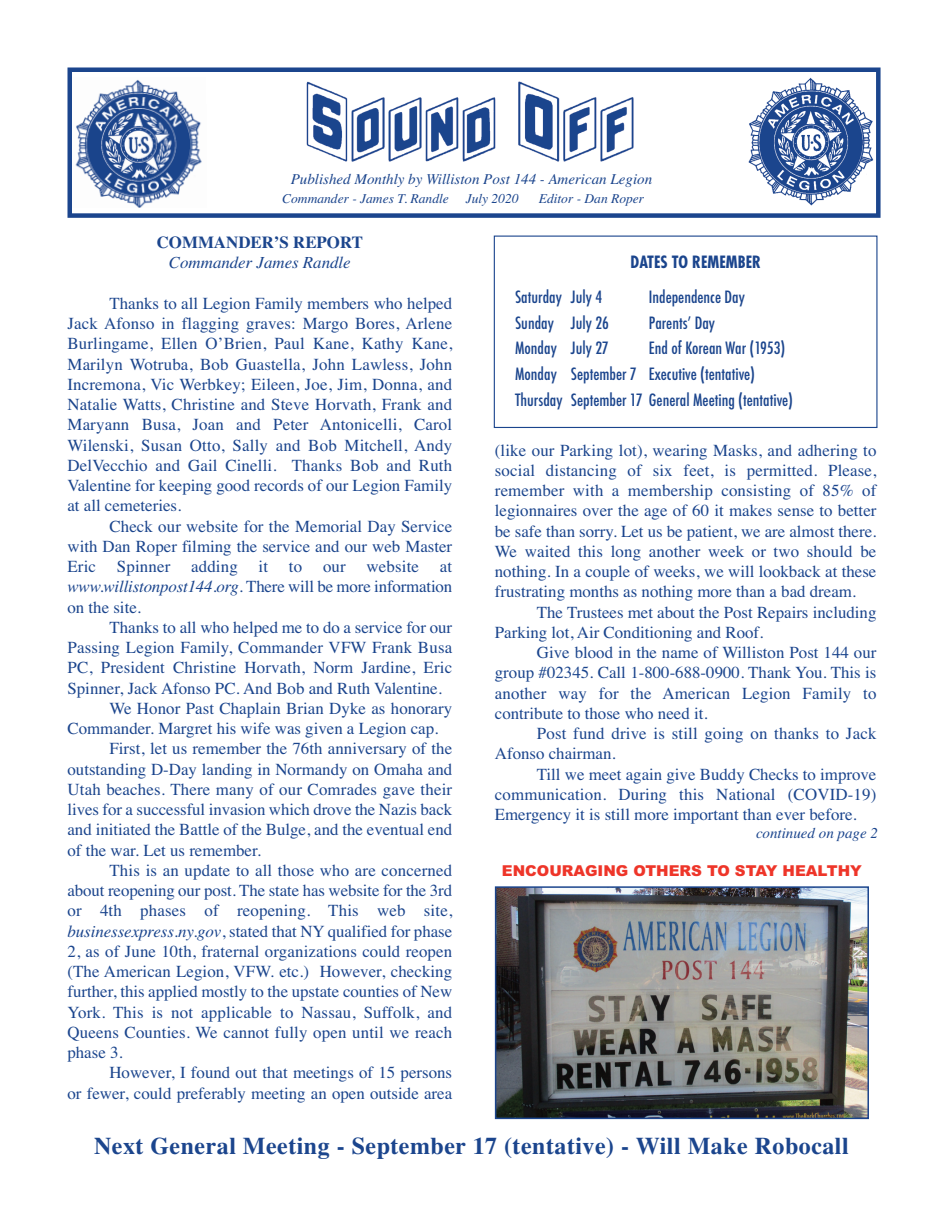
<style>
.page{position:relative;width:945px;height:1215px;background:#fff}
.page>*{position:absolute;margin:0;border:0;box-sizing:border-box;transform-origin:0 0}
.t1{font:700 24px "Times";letter-spacing:.02em;color:#1b458d}
.t2{font:16.8px/20.2px "Times";color:#1b458d;text-align:justify}
.t3{font:italic 16.8px "Times";color:#1b458d}
.t4{font:700 16.8px "Times";color:#1b458d}
.t5{font:500 condensed 16.5px/25.8px "Futura";color:#1b458d}
.t6{font:700 condensed 16.5px "Futura";color:#1b458d}
.t7{font:italic 15px "Times";color:#1b458d}
.t8{font:900 15px "Arial";color:#ee3529}
.t9{font:italic 13.5px "Times";color:#1b458d}
.s1{font-style:italic}
</style>
<div class="page">
<div style="left:68px;top:68px;width:813px;height:150px;border:4px solid #1b458d"></div>
<img style="left:748px;top:77px;width:126px;height:129px">
<div style="left:494px;top:236px;width:384px;height:192px;border:1px solid #1b458d"></div>
<img style="left:72px;top:77px;width:130px;height:130px">
<img style="left:306px;top:81px;width:328px;height:81px">
<img style="left:498px;top:889px;width:368px;height:227px">
<div style="left:495px;top:886px;width:374px;height:233px;border:2px solid #1b458d"></div>
<p class="t7" style="left:291px;top:170px;width:363px">Published Monthly by Williston Post 144 - American Legion</p>
<p class="t9" style="left:282px;top:191px;width:238px">Commander - James T. Randle July 2020</p>
<p class="t9" style="left:539px;top:191px;width:107px">Editor - Dan Roper</p>
<p class="t4" style="left:157px;top:233px;width:208px">COMMANDER’S REPORT</p>
<p class="t3" style="left:169px;top:253px;width:183px">Commander James Randle</p>
<p class="t2" style="left:67px;top:293px;width:386px;text-indent:42px">Thanks to all Legion Family members who helped Jack Afonso in flagging graves: Margo Bores, Arlene Burlingame, Ellen O’Brien, Paul Kane, Kathy Kane, Marilyn Wotruba, Bob Guastella, John Lawless, John Incremona, Vic Werbkey; Eileen, Joe, Jim, Donna, and Natalie Watts, Christine and Steve Horvath, Frank and Maryann Busa, Joan and Peter Antonicelli, Carol Wilenski, Susan Otto, Sally and Bob Mitchell, Andy DelVecchio and Gail Cinelli. Thanks Bob and Ruth Valentine for keeping good records of our Legion Family at all cemeteries.</p>
<p class="t2" style="left:68px;top:516px;width:386px;text-indent:42px">Check our website for the Memorial Day Service with Dan Roper filming the service and our web Master Eric Spinner adding it to our website at <span class="s1">www.willistonpost144.org</span>. There will be more information on the site.</p>
<p class="t2" style="left:110px;top:617px;width:344px">Thanks to all who helped me to do a service for our</p>
<p class="t2" style="left:68px;top:637px;width:386px">Passing Legion Family, Commander VFW Frank Busa</p>
<p class="t2" style="left:68px;top:658px;width:386px">PC, President Christine Horvath, Norm Jardine, Eric</p>
<p class="t2" style="left:68px;top:678px;width:376px">Spinner, Jack Afonso PC. And Bob and Ruth Valentine.</p>
<p class="t2" style="left:110px;top:698px;width:344px">We Honor Past Chaplain Brian Dyke as honorary</p>
<p class="t2" style="left:68px;top:718px;width:372px">Commander. Margret his wife was given a Legion cap.</p>
<p class="t2" style="left:110px;top:739px;width:344px">First, let us remember the 76th anniversary of the</p>
<p class="t2" style="left:68px;top:759px;width:386px">outstanding D-Day landing in Normandy on Omaha and</p>
<p class="t2" style="left:68px;top:779px;width:386px">Utah beaches. There many of our Comrades gave their</p>
<p class="t2" style="left:68px;top:799px;width:386px">lives for a successful invasion which drove the Nazis back</p>
<p class="t2" style="left:68px;top:820px;width:386px">and initiated the Battle of the Bulge, and the eventual end</p>
<p class="t2" style="left:68px;top:840px;width:195px">of the war. Let us remember.</p>
<p class="t2" style="left:109px;top:860px;width:344px">This is an update to all those who are concerned</p>
<p class="t2" style="left:67px;top:880px;width:386px">about reopening our post. The state has website for the 3rd</p>
<p class="t2" style="left:67px;top:901px;width:386px">or 4th phases of reopening. This web site,</p>
<p class="t2" style="left:67px;top:921px;width:386px"><span class="s1">businessexpress.ny.gov</span>, stated that NY qualified for phase</p>
<p class="t2" style="left:67px;top:941px;width:386px">2, as of June 10th, fraternal organizations could reopen</p>
<p class="t2" style="left:67px;top:961px;width:386px">(The American Legion, VFW. etc.) However, checking</p>
<p class="t2" style="left:67px;top:982px;width:386px">further, this applied mostly to the upstate counties of New</p>
<p class="t2" style="left:67px;top:1002px;width:386px">York. This is not applicable to Nassau, Suffolk, and</p>
<p class="t2" style="left:67px;top:1022px;width:386px">Queens Counties. We cannot fully open until we reach</p>
<p class="t2" style="left:67px;top:1042px;width:57px">phase 3.</p>
<p class="t2" style="left:109px;top:1063px;width:344px">However, I found out that meetings of 15 persons</p>
<p class="t2" style="left:67px;top:1083px;width:386px">or fewer, could preferably meeting an open outside area</p>
<h1 class="t1" style="left:94px;top:1131px;width:756px">Next General Meeting - September 17 (tentative) - Will Make Robocall</h1>
<p class="t6" style="left:631px;top:254px;width:132px">DATES TO REMEMBER</p>
<p class="t5" style="left:515px;top:284px;width:89px">Saturday July 4</p>
<p class="t5" style="left:649px;top:284px;width:97px">Independence Day</p>
<p class="t5" style="left:515px;top:310px;width:95px">Sunday July 26</p>
<p class="t5" style="left:649px;top:310px;width:68px">Parents’ Day</p>
<p class="t5" style="left:515px;top:336px;width:95px">Monday July 27</p>
<p class="t5" style="left:515px;top:336px;width:279px;text-indent:134px">End of Korean War (1953)<br>Monday September 7 Executive (tentative)<br>Thursday September 17 General Meeting (tentative)</p>
<p class="t2" style="left:495px;top:440px;width:383px">(like our Parking lot), wearing Masks, and adhering to social distancing of six feet, is permitted. Please, remember with a membership consisting of 85% of legionnaires over the age of 60 it makes sense to better be safe than sorry. Let us be patient, we are almost there.<br>We waited this long another week or two should be nothing. In a couple of weeks, we will lookback at these frustrating months as nothing more than a bad dream.</p>
<p class="t2" style="left:495px;top:602px;width:383px;text-indent:42px">The Trustees met about the Post Repairs including<br>Parking lot, Air Conditioning and Roof.</p>
<p class="t2" style="left:495px;top:642px;width:383px;text-indent:42px">Give blood in the name of Williston Post 144 our group #02345. Call 1-800-688-0900. Thank You. This is another way for the American Legion Family to contribute to those who need it.</p>
<p class="t2" style="left:495px;top:723px;width:383px;text-indent:42px">Post fund drive is still going on thanks to Jack<br>Afonso chairman.</p>
<p class="t2" style="left:495px;top:764px;width:383px;text-indent:42px">Till we meet again give Buddy Checks to improve communication. During this National (COVID-19)<br>Emergency it is still more important than ever before.</p>
<p class="t7" style="left:756px;top:824px;width:124px">continued on page 2</p>
<p class="t8" style="left:502px;top:862px;width:361px">ENCOURAGING OTHERS TO STAY HEALTHY</p>
</div>
